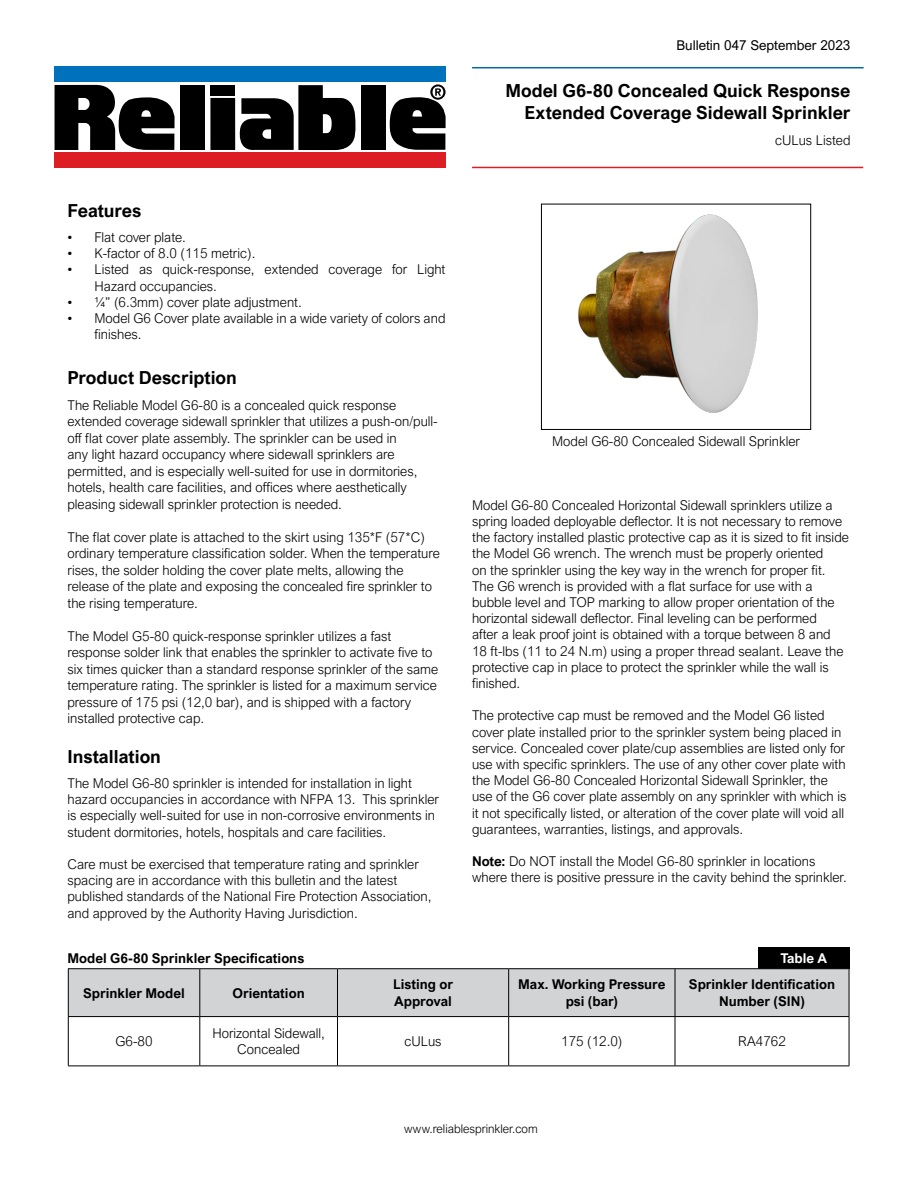
<style>
.page{position:relative;width:918px;height:1188px;background:#fff}
.page>*{position:absolute;margin:0;border:0;box-sizing:border-box;transform-origin:0 0}
.t1{font:700 18px/21.6px "Arial Nova";color:#000;text-align:right}
.t2{font:300 13.5px/16.2px "Arial Nova";color:#000}
.t3{font:700 13.5px/16.2px "Arial Nova";color:#000;text-align:center}
.t4{font:13.5px "Arial Nova";color:#000}
.t5{font:700 13.5px "Arial Nova";color:#fff}
.t6{font:300 12px "Arial Nova";color:#000}
.s1{font-weight:700}
</style>
<div class="page">
<img style="left:578px;top:214px;width:180px;height:199px">
<div style="left:541px;top:204px;width:270px;height:226px;border:1px solid #000"></div>
<div style="left:758px;top:947px;width:91px;height:21px;background:#000"></div>
<div style="left:69px;top:969px;width:780px;height:47px;background:#d1d3d4"></div>
<hr style="left:68px;top:968px;width:132px;height:1px;background:#000">
<hr style="left:68px;top:969px;width:1px;height:47px;background:#000">
<hr style="left:200px;top:968px;width:138px;height:1px;background:#000">
<hr style="left:199px;top:969px;width:1px;height:47px;background:#000">
<hr style="left:338px;top:968px;width:171px;height:1px;background:#000">
<hr style="left:337px;top:969px;width:1px;height:47px;background:#000">
<hr style="left:509px;top:968px;width:166px;height:1px;background:#000">
<hr style="left:508px;top:969px;width:1px;height:47px;background:#000">
<hr style="left:675px;top:968px;width:174px;height:1px;background:#000">
<hr style="left:675px;top:969px;width:1px;height:47px;background:#000">
<hr style="left:849px;top:969px;width:1px;height:47px;background:#000">
<hr style="left:68px;top:1016px;width:132px;height:1px;background:#000">
<hr style="left:68px;top:1017px;width:1px;height:49px;background:#000">
<hr style="left:200px;top:1016px;width:138px;height:1px;background:#000">
<hr style="left:199px;top:1017px;width:1px;height:49px;background:#000">
<hr style="left:338px;top:1016px;width:171px;height:1px;background:#000">
<hr style="left:337px;top:1017px;width:1px;height:49px;background:#000">
<hr style="left:509px;top:1016px;width:166px;height:1px;background:#000">
<hr style="left:508px;top:1017px;width:1px;height:49px;background:#000">
<hr style="left:675px;top:1016px;width:174px;height:1px;background:#000">
<hr style="left:675px;top:1017px;width:1px;height:49px;background:#000">
<hr style="left:849px;top:1017px;width:1px;height:49px;background:#000">
<hr style="left:68px;top:1066px;width:132px;height:1px;background:#000">
<hr style="left:200px;top:1066px;width:138px;height:1px;background:#000">
<hr style="left:338px;top:1066px;width:171px;height:1px;background:#000">
<hr style="left:509px;top:1066px;width:166px;height:1px;background:#000">
<hr style="left:675px;top:1066px;width:174px;height:1px;background:#000">
<hr style="left:472px;top:67px;width:392px;height:1px;background:#0467a0">
<hr style="left:472px;top:167px;width:391px;height:1px;background:#e11b24">
<svg style="left:55px;top:84px;width:120px;height:66px"></svg>
<div style="left:180px;top:85px;width:25px;height:65px;background:#000"></div>
<div style="left:210px;top:98px;width:25px;height:52px;background:#000"></div>
<div style="left:210px;top:85px;width:25px;height:10px;background:#000"></div>
<div style="left:361px;top:85px;width:25px;height:65px;background:#000"></div>
<svg style="left:239px;top:85px;width:117px;height:66px"></svg>
<svg style="left:390px;top:84px;width:56px;height:66px"></svg>
<div style="left:55px;top:153px;width:391px;height:15px;background:#de1c24"></div>
<div style="left:55px;top:67px;width:391px;height:15px;background:#0072bc"></div>
<p class="t4" style="left:676px;top:38px;width:176px">Bulletin 047 September 2023</p>
<h1 class="t1" style="left:505px;top:80px;width:347px">Model G6-80 Concealed Quick Response<br>Extended Coverage Sidewall Sprinkler</h1>
<h1 class="t1" style="left:68px;top:200px;width:75px">Features</h1>
<p class="t2" style="left:68px;top:229px;width:120px">• Flat cover plate.</p>
<p class="t2" style="left:68px;top:245px;width:189px">• K-factor of 8.0 (115 metric).</p>
<p class="t2" style="left:94px;top:262px;width:352px;text-indent:-27px">• Listed as quick-response, extended coverage for Light<br>Hazard occupancies.</p>
<p class="t2" style="left:68px;top:294px;width:236px">• ¼” (6.3mm) cover plate adjustment.</p>
<p class="t2" style="left:94px;top:310px;width:352px;text-indent:-27px">• Model G6 Cover plate available in a wide variety of colors and finishes.</p>
<h1 class="t1" style="left:68px;top:367px;width:171px">Product Description</h1>
<p class="t2" style="left:68px;top:397px;width:372px">The Reliable Model G6-80 is a concealed quick response extended coverage sidewall sprinkler that utilizes a push-on/pull&shy;off flat cover plate assembly. The sprinkler can be used in<br>any light hazard occupancy where sidewall sprinklers are permitted, and is especially well-suited for use in dormitories, hotels, health care facilities, and offices where aesthetically pleasing sidewall sprinkler protection is needed.</p>
<p class="t2" style="left:68px;top:529px;width:374px">The flat cover plate is attached to the skirt using 135*F (57*C) ordinary temperature classification solder. When the temperature rises, the solder holding the cover plate melts, allowing the release of the plate and exposing the concealed fire sprinkler to the rising temperature.</p>
<p class="t2" style="left:68px;top:628px;width:372px">The Model G5-80 quick-response sprinkler utilizes a fast response solder link that enables the sprinkler to activate five to six times quicker than a standard response sprinkler of the same temperature rating. The sprinkler is listed for a maximum service pressure of 175 psi (12,0 bar), and is shipped with a factory installed protective cap.</p>
<h1 class="t1" style="left:68px;top:746px;width:95px">Installation</h1>
<p class="t2" style="left:68px;top:775px;width:373px">The Model G6-80 sprinkler is intended for installation in light hazard occupancies in accordance with NFPA 13. This sprinkler is especially well-suited for use in non-corrosive environments in student dormitories, hotels, hospitals and care facilities.</p>
<p class="t2" style="left:68px;top:856px;width:366px">Care must be exercised that temperature rating and sprinkler spacing are in accordance with this bulletin and the latest published standards of the National Fire Protection Association, and approved by the Authority Having Jurisdiction.</p>
<p class="t2" style="left:775px;top:133px;width:77px">cULus Listed</p>
<p class="t2" style="left:552px;top:433px;width:249px">Model G6-80 Concealed Sidewall Sprinkler</p>
<p class="t2" style="left:472px;top:497px;width:378px">Model G6-80 Concealed Horizontal Sidewall sprinklers utilize a spring loaded deployable deflector. It is not necessary to remove the factory installed plastic protective cap as it is sized to fit inside the Model G6 wrench. The wrench must be properly oriented<br>on the sprinkler using the key way in the wrench for proper fit.<br>The G6 wrench is provided with a flat surface for use with a bubble level and TOP marking to allow proper orientation of the horizontal sidewall deflector. Final leveling can be performed<br>after a leak proof joint is obtained with a torque between 8 and 18 ft-lbs (11 to 24 N.m) using a proper thread sealant. Leave the protective cap in place to protect the sprinkler while the wall is finished.</p>
<p class="t2" style="left:472px;top:708px;width:376px">The protective cap must be removed and the Model G6 listed cover plate installed prior to the sprinkler system being placed in service. Concealed cover plate/cup assemblies are listed only for use with specific sprinklers. The use of any other cover plate with the Model G6-80 Concealed Horizontal Sidewall Sprinkler, the use of the G6 cover plate assembly on any sprinkler with which is it not specifically listed, or alteration of the cover plate will void all guarantees, warranties, listings, and approvals.</p>
<p class="t2" style="left:472px;top:853px;width:376px"><span class="s1">Note:</span> Do NOT install the Model G6-80 sprinkler in locations where there is positive pressure in the cavity behind the sprinkler.</p>
<p class="t3" style="left:68px;top:950px;width:238px">Model G6-80 Sprinkler Specifications</p>
<p class="t5" style="left:780px;top:951px;width:48px">Table A</p>
<p class="t3" style="left:83px;top:985px;width:103px">Sprinkler Model</p>
<p class="t3" style="left:233px;top:985px;width:74px">Orientation</p>
<p class="t3" style="left:393px;top:976px;width:61px;text-align:left">Listing or<br>Approval</p>
<p class="t3" style="left:518px;top:976px;width:149px">Max. Working Pressure psi (bar)</p>
<p class="t3" style="left:689px;top:976px;width:148px">Sprinkler Identification<br>Number (SIN)</p>
<p class="t2" style="left:115px;top:1033px;width:39px">G6-80</p>
<p class="t2" style="left:212px;top:1025px;width:114px;text-align:center">Horizontal Sidewall,<br>Concealed</p>
<p class="t2" style="left:405px;top:1033px;width:39px">cULus</p>
<p class="t2" style="left:561px;top:1033px;width:63px">175 (12.0)</p>
<p class="t2" style="left:738px;top:1033px;width:49px">RA4762</p>
<p class="t6" style="left:404px;top:1122px;width:135px">www.reliablesprinkler.com</p>
</div>
